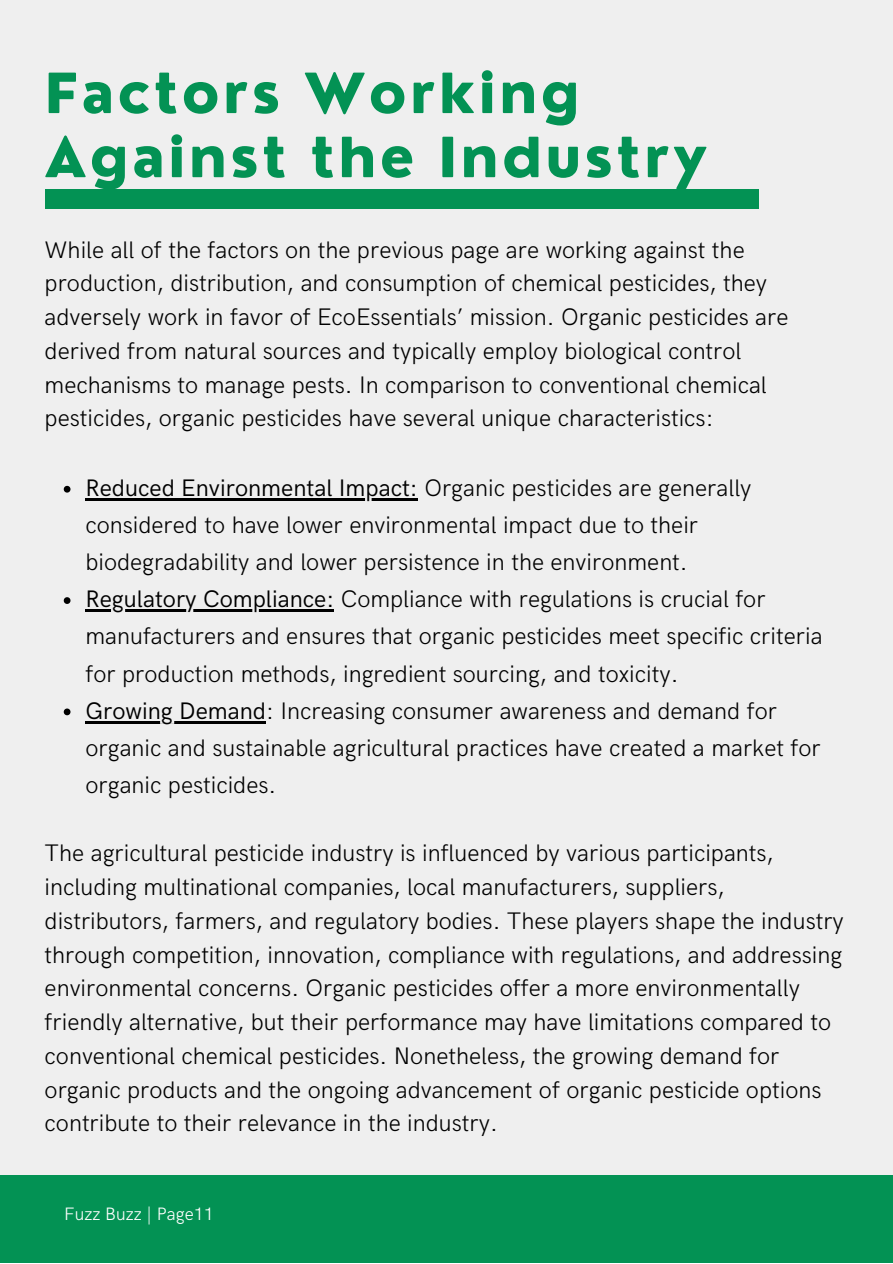
<style>
.page{position:relative;width:893px;height:1264px;background:#fff}
.page>*{position:absolute;margin:0;border:0;box-sizing:border-box;transform-origin:0 0}
.t1{font:800 54px/64.1px "Nourd";letter-spacing:.06em;color:#039254}
.t2{font:300 24px/33.8px "HK Grotesk";color:#000}
.t3{font:300 18px "HK Grotesk";color:#fff}
.s1{font-weight:400}
</style>
<div class="page">
<div style="left:0;top:0;width:892px;height:1262px;background:#efefef"></div>
<div style="left:0;top:1175px;width:892px;height:87px;background:#039254"></div>
<svg style="left:64px;top:486px;width:6px;height:6px"></svg>
<hr style="left:85px;top:498px;width:333px;height:2px;background:#000">
<svg style="left:64px;top:597px;width:6px;height:7px"></svg>
<hr style="left:85px;top:609px;width:249px;height:3px;background:#000">
<svg style="left:64px;top:708px;width:6px;height:7px"></svg>
<hr style="left:85px;top:721px;width:181px;height:2px;background:#000">
<div style="left:45px;top:189px;width:713px;height:20px;background:#039254"></div>
<p class="t1" style="left:45px;top:61px;width:664px">Factors Working<br>Against the Industry</p>
<p class="t2" style="left:45px;top:233px;width:745px">While all of the factors on the previous page are working against the production, distribution, and consumption of chemical pesticides, they adversely work in favor of EcoEssentials’ mission. Organic pesticides are derived from natural sources and typically employ biological control mechanisms to manage pests. In comparison to conventional chemical pesticides, organic pesticides have several unique characteristics:</p>
<p class="t2" style="left:85px;top:470px;width:667px;line-height:37px"><span class="s1">Reduced Environmental Impact:</span> Organic pesticides are generally considered to have lower environmental impact due to their biodegradability and lower persistence in the environment.</p>
<p class="t2" style="left:85px;top:581px;width:738px;line-height:37px"><span class="s1">Regulatory Compliance:</span> Compliance with regulations is crucial for manufacturers and ensures that organic pesticides meet specific criteria for production methods, ingredient sourcing, and toxicity.</p>
<p class="t2" style="left:85px;top:693px;width:736px;line-height:37px"><span class="s1">Growing Demand</span>: Increasing consumer awareness and demand for organic and sustainable agricultural practices have created a market for organic pesticides.</p>
<p class="t2" style="left:45px;top:837px;width:800px">The agricultural pesticide industry is influenced by various participants, including multinational companies, local manufacturers, suppliers, distributors, farmers, and regulatory bodies. These players shape the industry through competition, innovation, compliance with regulations, and addressing environmental concerns. Organic pesticides offer a more environmentally friendly alternative, but their performance may have limitations compared to conventional chemical pesticides. Nonetheless, the growing demand for organic products and the ongoing advancement of organic pesticide options contribute to their relevance in the industry.</p>
<p class="t3" style="left:64px;top:1203px;width:151px">Fuzz Buzz | Page11</p>
</div>
